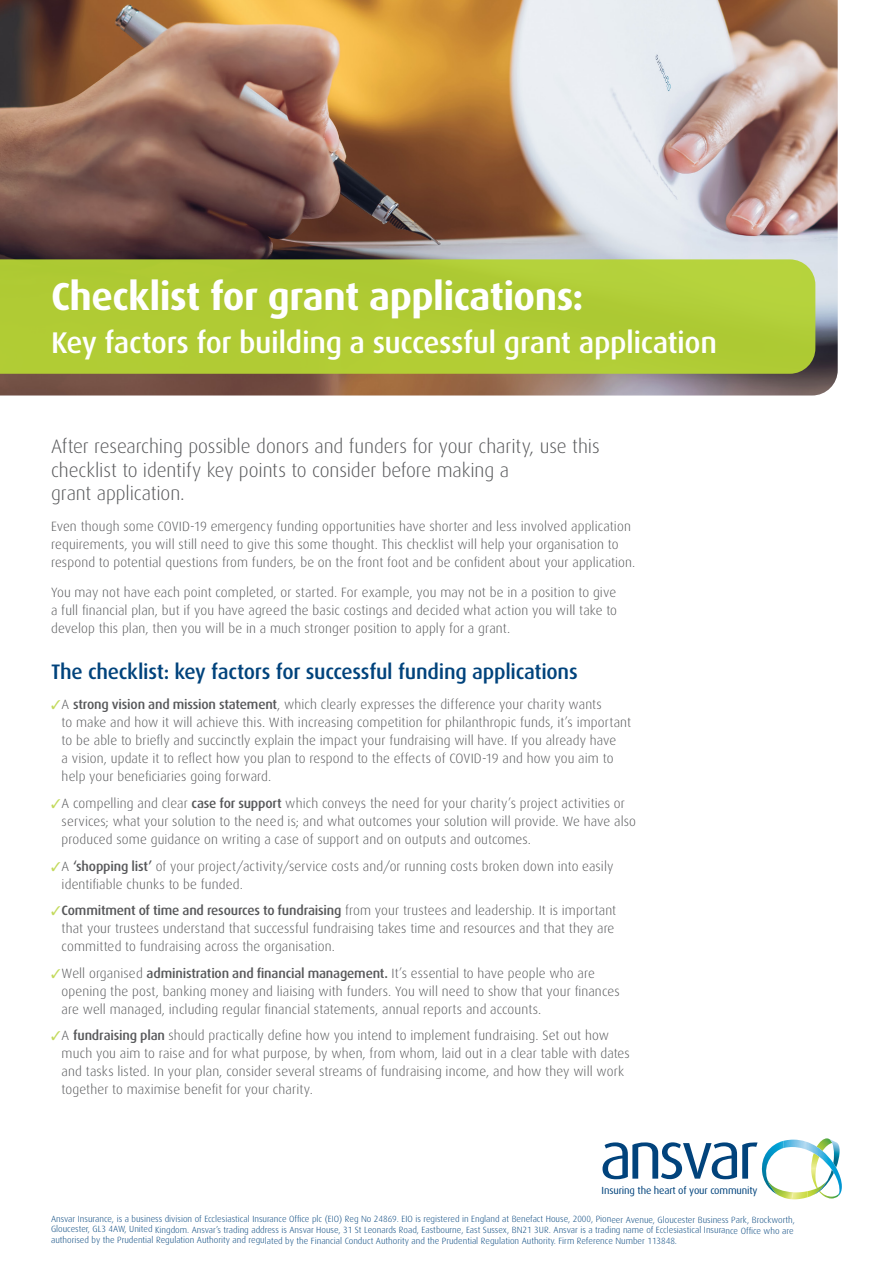
<style>
.page{position:relative;width:893px;height:1263px;background:#fff}
.page>*{position:absolute;margin:0;border:0;box-sizing:border-box;transform-origin:0 0}
.Headline_Main{font:700 39px "Dax";letter-spacing:-.015em;color:#fff}
.HeadlineSub{font:500 30px "Dax";letter-spacing:-.015em;color:#fff}
.Subhead{font:500 21px "Dax";letter-spacing:-.015em;color:#01437c}
.Intro{font:300 19.5px/23.4px "Dax";letter-spacing:-.005em;color:#57585a}
.Body{font:300 13.5px/18px "Dax";letter-spacing:.01em;color:#57585a}
.t1{font:10.35px "Dax";letter-spacing:-.015em;color:#01437c}
.Small_Print{font:300 9px/10.8px "Dax";color:#01437c}
.s1{color:#c3da5d}
.s2{font-weight:500}
</style>
<div class="page">
<svg style="left:602px;top:1138px;width:240px;height:61px"></svg>
<img style="left:761px;top:1141px;width:23px;height:53px">
<img style="left:0;top:0;width:838px;height:395px">
<div style="left:0;top:259px;width:815px;height:115px;background:#b0cb34"></div>
<p class="Headline_Main" style="left:51px;top:275px;width:534px">Checklist for grant applications:</p>
<p class="HeadlineSub" style="left:51px;top:325px;width:667px">Key factors for building a successful grant application</p>
<p class="Intro" style="left:51px;top:435px;width:550px">After researching possible donors and funders for your charity, use this checklist to identify key points to consider before making a<br>grant application.</p>
<p class="Body" style="left:51px;top:517px;width:586px">Even though some COVID-19 emergency funding opportunities have shorter and less involved application requirements, you will still need to give this some thought. This checklist will help your organisation to respond to potential questions from funders, be on the front foot and be confident about your application.</p>
<p class="Body" style="left:51px;top:584px;width:568px;text-align:justify">You may not have each point completed, or started. For example, you may not be in a position to give a full financial plan, but if you have agreed the basic costings and decided what action you will take to develop this plan, then you will be in a much stronger position to apply for a grant.</p>
<p class="Subhead" style="left:51px;top:660px;width:528px">The checklist: key factors for successful funding applications</p>
<p class="Body" style="left:62px;top:696px;width:571px;text-indent:-11px"><span class="s1">✓</span>A <span class="s2">strong vision and mission statement</span>, which clearly expresses the difference your charity wants<br>to make and how it will achieve this. With increasing competition for philanthropic funds, it’s important to be able to briefly and succinctly explain the impact your fundraising will have. If you already have<br>a vision, update it to reflect how you plan to respond to the effects of COVID-19 and how you aim to help your beneficiaries going forward.</p>
<p class="Body" style="left:62px;top:794px;width:576px;text-indent:-11px"><span class="s1">✓</span>A compelling and clear <span class="s2">case for support</span> which conveys the need for your charity’s project activities or services; what your solution to the need is; and what outcomes your solution will provide. We have also produced some guidance on writing a case of support and on outputs and outcomes.</p>
<p class="Body" style="left:62px;top:857px;width:553px;text-indent:-11px"><span class="s1">✓</span>A <span class="s2">‘shopping list’</span> of your project/activity/service costs and/or running costs broken down into easily identifiable chunks to be funded.</p>
<p class="Body" style="left:62px;top:901px;width:556px;text-indent:-11px"><span class="s1">✓</span><span class="s2">Commitment of time and resources to fundraising</span> from your trustees and leadership. It is important that your trustees understand that successful fundraising takes time and resources and that they are committed to fundraising across the organisation.</p>
<p class="Body" style="left:62px;top:964px;width:559px;text-indent:-11px"><span class="s1">✓</span>Well organised <span class="s2">administration and financial management.</span> It’s essential to have people who are opening the post, banking money and liaising with funders. You will need to show that your finances are well managed, including regular financial statements, annual reports and accounts.</p>
<p class="Body" style="left:62px;top:1026px;width:570px;text-indent:-11px"><span class="s1">✓</span>A <span class="s2">fundraising plan</span> should practically define how you intend to implement fundraising. Set out how much you aim to raise and for what purpose, by when, from whom, laid out in a clear table with dates and tasks listed. In your plan, consider several streams of fundraising income, and how they will work together to maximise benefit for your charity.</p>
<p class="t1" style="left:602px;top:1185px;width:158px">Insuring the heart of your community</p>
<p class="Small_Print" style="left:51px;top:1214px;width:745px">Ansvar Insurance, is a business division of Ecclesiastical Insurance Office plc (EIO) Reg No 24869. EIO is registered in England at Benefact House, 2000, Pioneer Avenue, Gloucester Business Park, Brockworth,<br>Gloucester, GL3 4AW, United Kingdom. Ansvar’s trading address is Ansvar House, 31 St Leonards Road, Eastbourne, East Sussex, BN21 3UR. Ansvar is a trading name of Ecclesiastical Insurance Office who are authorised by the Prudential Regulation Authority and regulated by the Financial Conduct Authority and the Prudential Regulation Authority. Firm Reference Number 113848.</p>
</div>
